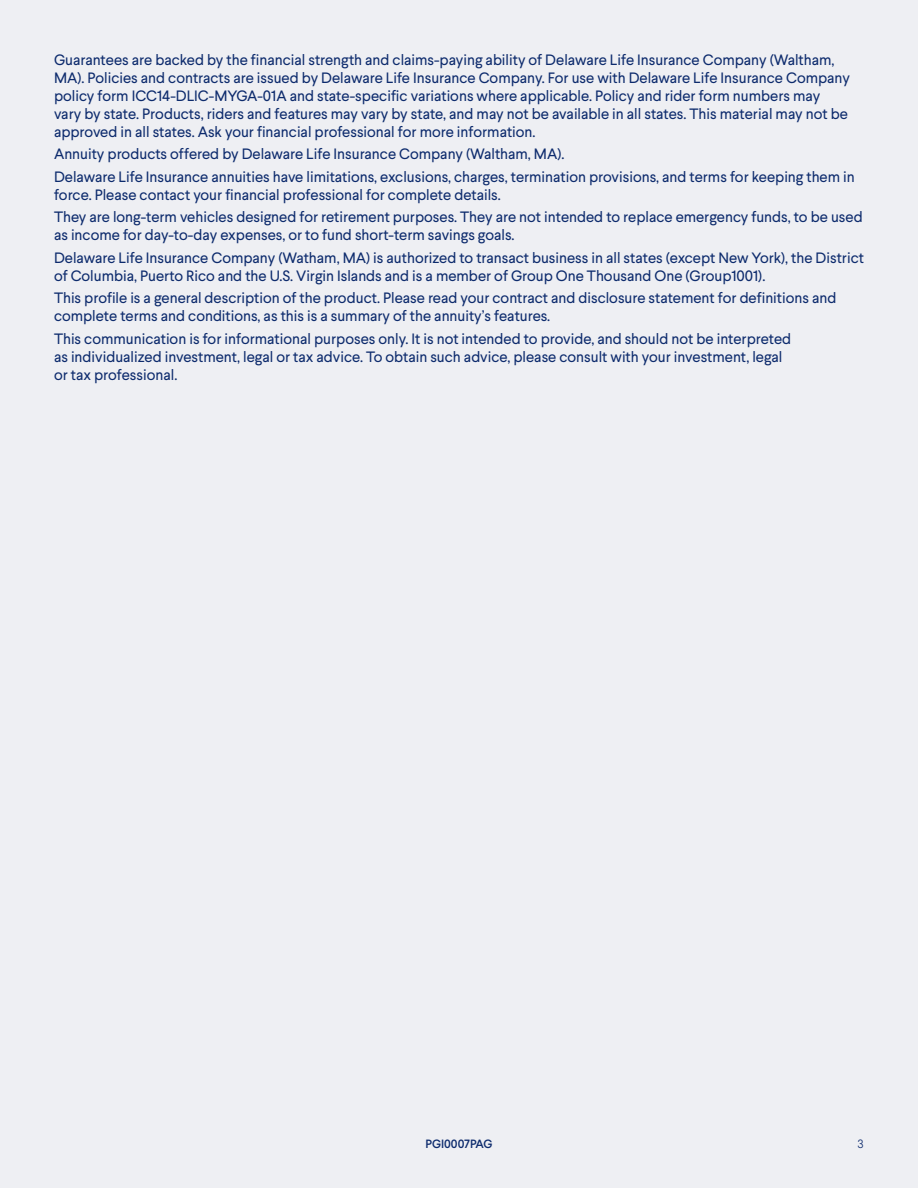
<style>
.page{position:relative;width:918px;height:1188px;background:#eeeff3}
.page>*{position:absolute;margin:0;border:0;box-sizing:border-box;transform-origin:0 0}
.ParaStyle01-Leading{font:15px/18px "Larsseit";color:#0d2b6d}
.t1{font:500 12px "Larsseit";color:#0d2b6d}
.t2{font:300 12px "Larsseit";color:#0d2b6d}
</style>
<div class="page">
<p class="ParaStyle01-Leading" style="left:54px;top:51px;width:797px">Guarantees are backed by the financial strength and claims-paying ability of Delaware Life Insurance Company (Waltham, MA). Policies and contracts are issued by Delaware Life Insurance Company. For use with Delaware Life Insurance Company policy form ICC14-DLIC-MYGA-01A and state-specific variations where applicable. Policy and rider form numbers may vary by state. Products, riders and features may vary by state, and may not be available in all states. This material may not be approved in all states. Ask your financial professional for more information.</p>
<p class="ParaStyle01-Leading" style="left:54px;top:145px;width:512px">Annuity products offered by Delaware Life Insurance Company (Waltham, MA).</p>
<p class="ParaStyle01-Leading" style="left:54px;top:168px;width:802px">Delaware Life Insurance annuities have limitations, exclusions, charges, termination provisions, and terms for keeping them in force. Please contact your financial professional for complete details.</p>
<p class="ParaStyle01-Leading" style="left:54px;top:208px;width:810px">They are long-term vehicles designed for retirement purposes. They are not intended to replace emergency funds, to be used as income for day-to-day expenses, or to fund short-term savings goals.</p>
<p class="ParaStyle01-Leading" style="left:54px;top:249px;width:811px">Delaware Life Insurance Company (Watham, MA) is authorized to transact business in all states (except New York), the District of Columbia, Puerto Rico and the U.S. Virgin Islands and is a member of Group One Thousand One (Group1001).</p>
<p class="ParaStyle01-Leading" style="left:54px;top:289px;width:784px">This profile is a general description of the product. Please read your contract and disclosure statement for definitions and complete terms and conditions, as this is a summary of the annuity’s features.</p>
<p class="ParaStyle01-Leading" style="left:54px;top:330px;width:739px">This communication is for informational purposes only. It is not intended to provide, and should not be interpreted as individualized investment, legal or tax advice. To obtain such advice, please consult with your investment, legal or tax professional.</p>
<p class="t1" style="left:425px;top:1135px;width:68px">PGI0007PAG</p>
<p class="t2" style="left:858px;top:1136px;width:8px">3</p>
</div>
